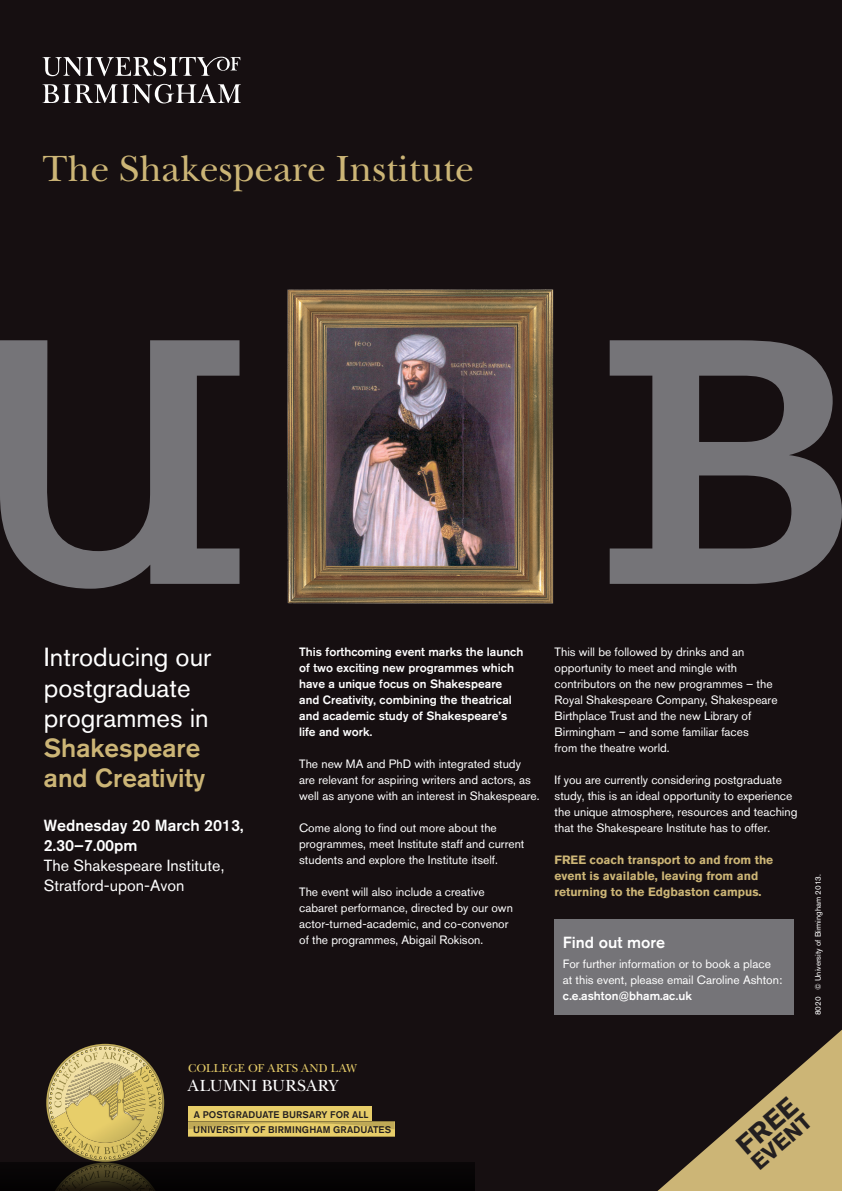
<style>
.page{position:relative;width:842px;height:1191px;background:#160f11}
.page>*{position:absolute;margin:0;border:0;box-sizing:border-box;transform-origin:0 0}
.t1{font:38px "New Baskerville LT";color:#ccb576}
.t2{font:700 27px "Akzidenz Grotesk BQ";color:#231f20}
.t3{font:26px/30px "Akzidenz Grotesk BQ";color:#fff}
.t4{font:700 22px "Akzidenz Grotesk BQ";color:#231f20}
.Main_Header_VIP{font:16.8px "New Baskerville LT";letter-spacing:.015em;color:#fff}
.t5{font:500 16px "Akzidenz Grotesk BQ";color:#fff}
.t6{font:16px "Akzidenz Grotesk BQ";color:#fff}
.t7{font:12px/16px "Akzidenz Grotesk BQ";color:#fff}
.t8{font:500 12px/16px "Akzidenz Grotesk BQ";color:#fff}
.t9{font:700 12px/16px "Akzidenz Grotesk BQ";color:#ccb576}
.Main_Header_VIP-2{font:12px "New Baskerville LT";letter-spacing:.01em;color:#e7cd69}
.Main_Header_VIP-3{font:500 9.6px "Akzidenz Grotesk BQ";letter-spacing:.015em;color:#231f20}
.t10{font:8px "Akzidenz Grotesk BQ";color:#fff}
.s1{font-weight:500;color:#ccb576}
.s2{font-weight:500}
</style>
<div class="page">
<div style="left:554px;top:919px;width:240px;height:96px;background:#757478"></div>
<svg style="left:43px;top:57px;width:197px;height:19px"></svg>
<svg style="left:43px;top:84px;width:198px;height:19px"></svg>
<svg style="left:610px;top:340px;width:232px;height:244px;fill:#757478"></svg>
<svg style="left:0;top:340px;width:239px;height:248px"></svg>
<img style="left:287px;top:289px;width:267px;height:315px">
<div style="left:188px;top:1105px;width:183px;height:16px;background:#e7cd69"></div>
<div style="left:0;top:1162px;width:475px;height:29px;background:#060405"></div>
<svg style="left:46px;top:1043px;width:118px;height:148px"></svg>
<img style="left:75px;top:1086px;width:15px;height:19px">
<div style="left:188px;top:1121px;width:207px;height:16px;background:#e7cd69"></div>
<svg style="left:188px;top:1122px;width:207px;height:7px"></svg>
<hr style="left:188px;top:1136px;width:207px;height:1px;background:#231f20">
<hr style="left:188px;top:1121px;width:207px;height:1px;background:#231f20">
<svg style="left:657px;top:1030px;width:185px;height:161px"></svg>
<p class="t1" style="left:43px;top:146px;width:433px">The Shakespeare Institute</p>
<p class="t3" style="left:44px;top:642px;width:169px">Introducing our postgraduate programmes in<br><span class="s1">Shakespeare and Creativity</span></p>
<p class="t5" style="left:44px;top:815px;width:201px">Wednesday 20 March 2013,</p>
<p class="t5" style="left:44px;top:835px;width:95px">2.30–7.00pm</p>
<p class="t6" style="left:44px;top:855px;width:182px">The Shakespeare Institute,</p>
<p class="t6" style="left:44px;top:875px;width:142px">Stratford-upon-Avon</p>
<p class="t8" style="left:299px;top:643px;width:226px">This forthcoming event marks the launch of two exciting new programmes which have a unique focus on Shakespeare and Creativity, combining the theatrical and academic study of Shakespeare’s life and work.</p>
<p class="t7" style="left:299px;top:755px;width:242px">The new MA and PhD with integrated study are relevant for aspiring writers and actors, as well as anyone with an interest in Shakespeare.</p>
<p class="t7" style="left:299px;top:819px;width:227px">Come along to find out more about the programmes, meet Institute staff and current students and explore the Institute itself.</p>
<p class="t7" style="left:299px;top:883px;width:215px">The event will also include a creative cabaret performance, directed by our own actor-turned-academic, and co-convenor of the programmes, Abigail Rokison.</p>
<p class="t7" style="left:555px;top:643px;width:225px">This will be followed by drinks and an opportunity to meet and mingle with contributors on the new programmes – the Royal Shakespeare Company, Shakespeare Birthplace Trust and the new Library of Birmingham – and some familiar faces<br>from the theatre world.</p>
<p class="t7" style="left:555px;top:771px;width:244px">If you are currently considering postgraduate study, this is an ideal opportunity to experience the unique atmosphere, resources and teaching that the Shakespeare Institute has to offer.</p>
<p class="t9" style="left:555px;top:851px;width:220px">FREE coach transport to and from the event is available, leaving from and returning to the Edgbaston campus.</p>
<p class="t5" style="left:563px;top:932px;width:104px">Find out more</p>
<p class="t7" style="left:563px;top:955px;width:210px">For further information or to book a place</p>
<p class="t7" style="left:563px;top:971px;width:221px">at this event, please email Caroline Ashton: <span class="s2">c.e.ashton@bham.ac.uk</span></p>
<p class="t10" style="left:813px;top:1015px;width:142px;rotate:-90deg">8020 © University of Birmingham 2013.</p>
<p class="Main_Header_VIP-2" style="left:188px;top:1061px;width:170px">COLLEGE OF ARTS AND LAW</p>
<p class="Main_Header_VIP" style="left:188px;top:1075px;width:151px">ALUMNI BURSARY</p>
<p class="Main_Header_VIP-3" style="left:194px;top:1108px;width:176px">A POSTGRADUATE BURSARY FOR ALL</p>
<p class="Main_Header_VIP-3" style="left:193px;top:1123px;width:199px">UNIVERSITY OF BIRMINGHAM GRADUATES</p>
<p class="t2" style="left:730px;top:1136px;width:72px;rotate:-41deg">FREE</p>
<p class="t4" style="left:746px;top:1155px;width:73px;rotate:-41deg">EVENT</p>
</div>
